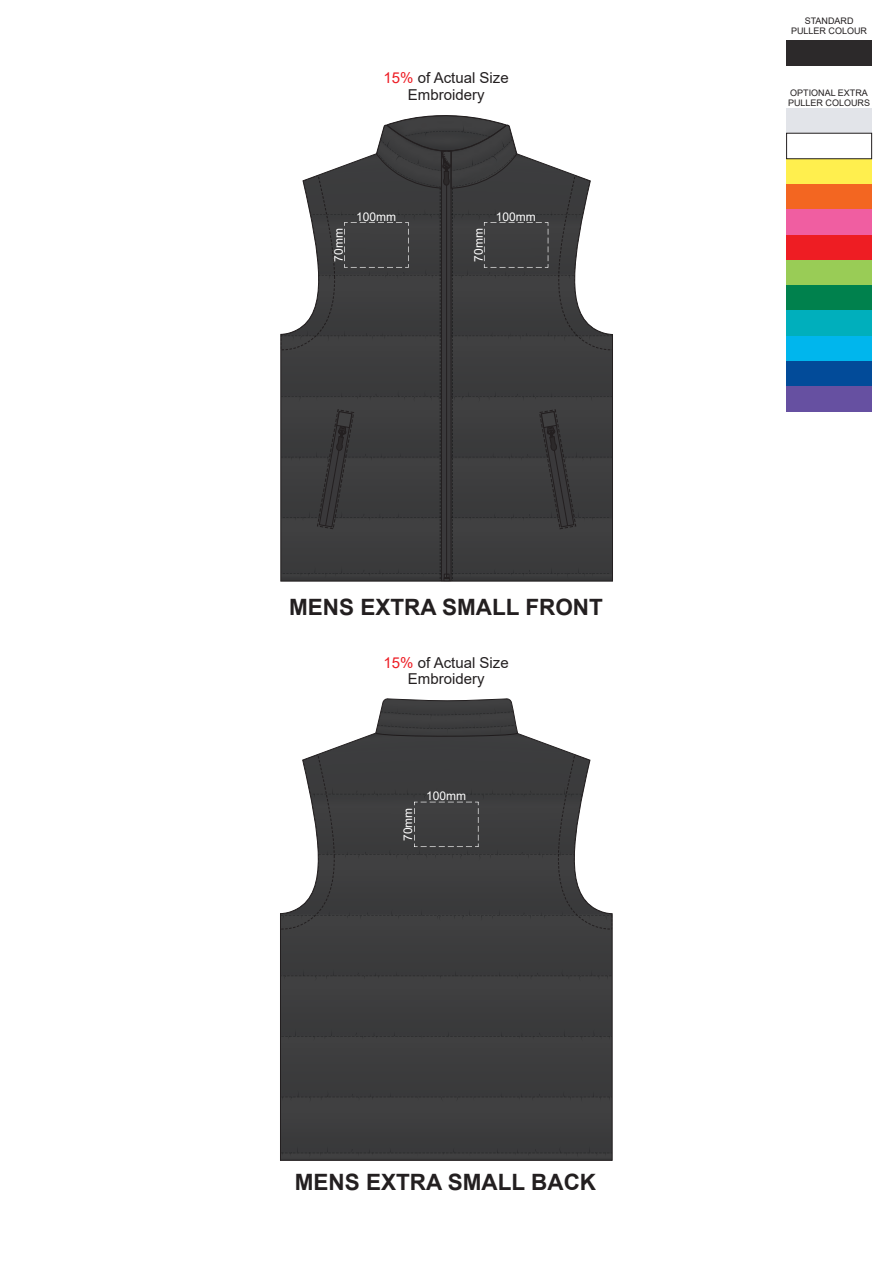
<style>
.page{position:relative;width:893px;height:1263px;background:#fff}
.page>*{position:absolute;margin:0;border:0;box-sizing:border-box;transform-origin:0 0}
.t1{font:700 22.5px "Arial";color:#231f20}
.t2{font:15px/16.8px "Arial";color:#231f20;text-align:center}
.t3{font:12px "Arial";color:#fff}
.t4{font:9px/10.1px "Arial";color:#231f20}
.s1{color:#ed1c24}
</style>
<div class="page">
<svg style="left:281px;top:115px;width:331px;height:466px;background:#555556"></svg>
<svg style="left:280px;top:698px;width:333px;height:463px;background:#545455"></svg>
<div style="left:414px;top:802px;width:64px;height:45px;background:#3d3d3e"></div>
<div style="left:787px;top:108px;width:85px;height:26px;background:#e2e4e9"></div>
<div style="left:787px;top:40px;width:85px;height:26px;background:#2c292a"></div>
<div style="left:787px;top:260px;width:85px;height:25px;background:#99cc56"></div>
<div style="left:787px;top:285px;width:85px;height:26px;background:#00814d"></div>
<div style="left:787px;top:336px;width:85px;height:25px;background:#00b6ed"></div>
<div style="left:787px;top:311px;width:85px;height:25px;background:#00afbc"></div>
<div style="left:787px;top:184px;width:85px;height:25px;background:#f36621"></div>
<div style="left:787px;top:234px;width:85px;height:26px;background:#ee1d23"></div>
<div style="left:787px;top:209px;width:85px;height:26px;background:#f05ea1"></div>
<div style="left:787px;top:158px;width:85px;height:26px;background:#ffef4e"></div>
<div style="left:787px;top:361px;width:85px;height:26px;background:#024b99"></div>
<div style="left:787px;top:387px;width:85px;height:25px;background:#6650a1"></div>
<div style="left:786px;top:133px;width:86px;height:26px;background:#fff;border:1px solid #231f20"></div>
<p class="t2" style="left:384px;top:69px;width:127px"><span class="s1">15%</span> of Actual Size<br>Embroidery</p>
<p class="t3" style="left:356px;top:208px;width:42px">100mm</p>
<p class="t3" style="left:496px;top:208px;width:42px">100mm</p>
<p class="t3" style="left:330px;top:262px;width:35px;rotate:-90deg">70mm</p>
<p class="t3" style="left:470px;top:262px;width:35px;rotate:-90deg">70mm</p>
<h1 class="t1" style="left:289px;top:592px;width:315px">MENS EXTRA SMALL FRONT</h1>
<p class="t2" style="left:384px;top:654px;width:127px"><span class="s1">15%</span> of Actual Size<br>Embroidery</p>
<p class="t3" style="left:400px;top:841px;width:35px;rotate:-90deg">70mm</p>
<p class="t3" style="left:426px;top:787px;width:42px">100mm</p>
<h1 class="t1" style="left:295px;top:1167px;width:303px">MENS EXTRA SMALL BACK</h1>
<p class="t4" style="left:791px;top:16px;width:78px;text-align:center">STANDARD<br>PULLER COLOUR</p>
<p class="t4" style="left:788px;top:87px;width:84px">OPTIONAL EXTRA<br>PULLER COLOURS</p>
</div>
